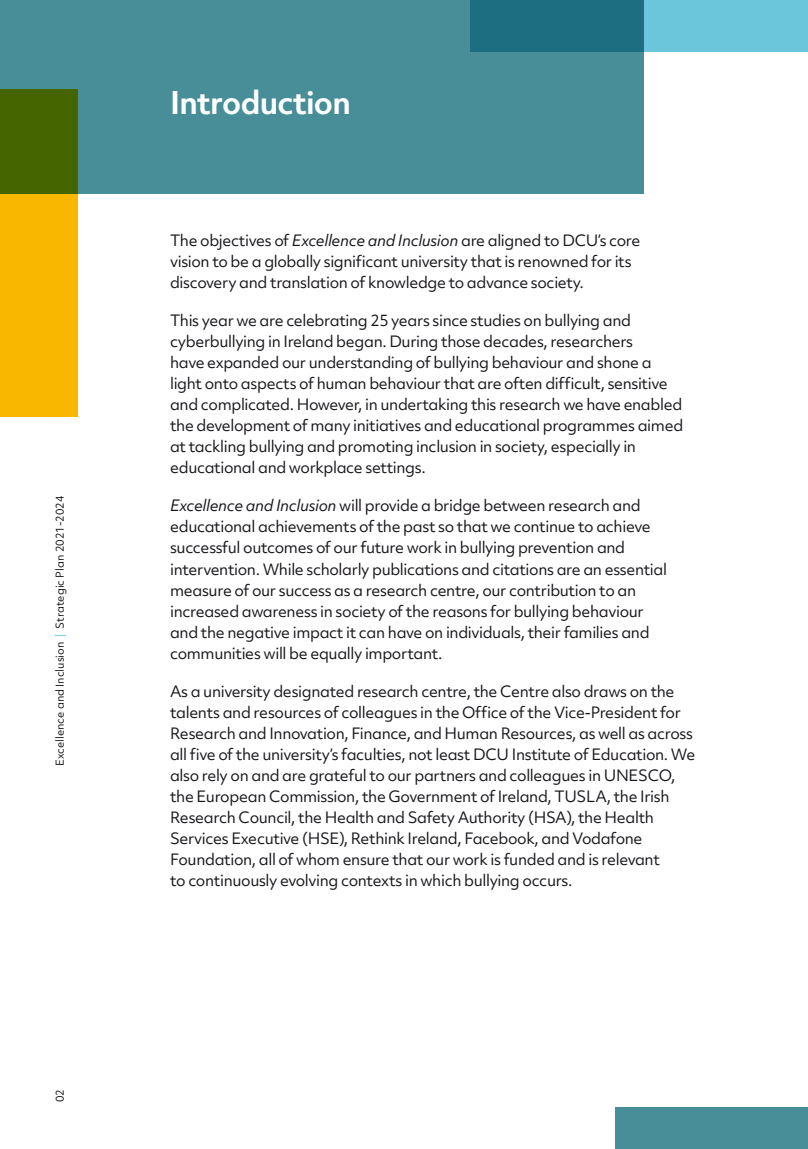
<style>
.page{position:relative;width:808px;height:1149px;background:#fff}
.page>*{position:absolute;margin:0;border:0;box-sizing:border-box;transform-origin:0 0}
.H1{font:700 30px "Objektiv Mk 2";letter-spacing:-.025em;color:#fff}
.Body_0-0__4{font:15px/21px "Objektiv Mk 2";letter-spacing:-.025em;color:#1a171c}
.t1{font:10.5px "Objektiv Mk 2";color:#1a171c}
.s1{color:#6cc6db}
.s2{font-style:italic}
</style>
<div class="page">
<div style="left:0;top:0;width:644px;height:193px;background:#478e98"></div>
<svg style="left:0;top:89px;width:77px;height:328px;background:#c09c00"></svg>
<svg style="left:470px;top:0;width:338px;height:51px;background:#4398ad"></svg>
<div style="left:615px;top:1106px;width:193px;height:42px;background:#478e98"></div>
<p class="t1" style="left:53px;top:765px;width:272px;rotate:-90deg">Excellence and Inclusion <span class="s1">|</span> Strategic Plan 2021-2024</p>
<p class="t1" style="left:53px;top:1102px;width:15px;rotate:-90deg">02</p>
<p class="H1" style="left:170px;top:81px;width:182px">Introduction</p>
<p class="Body_0-0__4" style="left:170px;top:230px;width:472px">The objectives of <span class="s2">Excellence and Inclusion</span> are aligned to DCU’s core vision to be a globally significant university that is renowned for its discovery and translation of knowledge to advance society.</p>
<p class="Body_0-0__4" style="left:170px;top:310px;width:515px">This year we are celebrating 25 years since studies on bullying and cyberbullying in Ireland began. During those decades, researchers<br>have expanded our understanding of bullying behaviour and shone a light onto aspects of human behaviour that are often difficult, sensitive and complicated. However, in undertaking this research we have enabled the development of many initiatives and educational programmes aimed at tackling bullying and promoting inclusion in society, especially in educational and workplace settings.</p>
<p class="Body_0-0__4" style="left:170px;top:495px;width:498px"><span class="s2">Excellence and Inclusion</span> will provide a bridge between research and educational achievements of the past so that we continue to achieve successful outcomes of our future work in bullying prevention and intervention. While scholarly publications and citations are an essential measure of our success as a research centre, our contribution to an increased awareness in society of the reasons for bullying behaviour and the negative impact it can have on individuals, their families and communities will be equally important.</p>
<p class="Body_0-0__4" style="left:170px;top:680px;width:527px">As a university designated research centre, the Centre also draws on the talents and resources of colleagues in the Office of the Vice-President for Research and Innovation, Finance, and Human Resources, as well as across all five of the university’s faculties, not least DCU Institute of Education. We also rely on and are grateful to our partners and colleagues in UNESCO, the European Commission, the Government of Ireland, TUSLA, the Irish Research Council, the Health and Safety Authority (HSA), the Health Services Executive (HSE), Rethink Ireland, Facebook, and Vodafone Foundation, all of whom ensure that our work is funded and is relevant<br>to continuously evolving contexts in which bullying occurs.</p>
</div>
